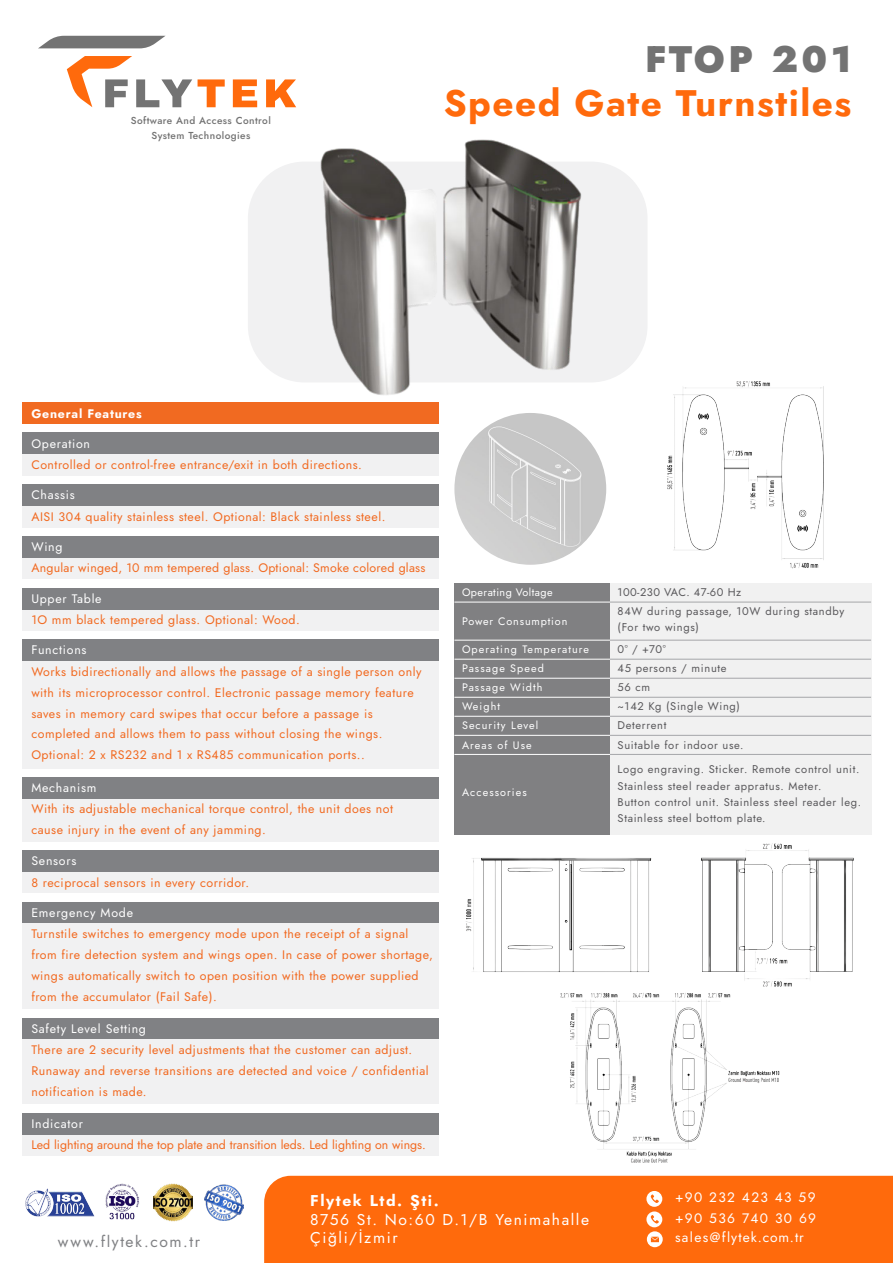
<style>
.page{position:relative;width:893px;height:1263px;background:#fff}
.page>*{position:absolute;margin:0;border:0;box-sizing:border-box;transform-origin:0 0}
.t1{font:700 36.9px "Jost";letter-spacing:.04em;color:#ff6a0c}
.t2{font:900 36.9px "Jost";letter-spacing:.1em;color:#737373}
.t3{font:15.6px/18.8px "Jost";letter-spacing:.1em;color:#fff}
.t4{font:15.6px "Jost";letter-spacing:.1em;color:#808184}
.t5{font:700 15.6px "Jost";letter-spacing:.1em;color:#fff}
.t6{font:13.65px "Jost";letter-spacing:.1em;color:#fff}
.t7{font:12.3px/20.9px "Jost";letter-spacing:.04em;color:#f16a21}
.t8{font:12.3px "Jost";letter-spacing:.06em;color:#fff}
.t9{font:12.3px "Jost";color:#f16a21}
.t10{font:12.3px "Jost";letter-spacing:.02em;color:#f16a21}
.t11{font:700 12.3px "Jost";letter-spacing:.06em;color:#fff}
.t12{font:11.1px/19.2px "Jost";letter-spacing:.06em;color:#5a595c}
.t13{font:10.8px/19px "Jost";letter-spacing:.1em;color:#fff}
.t14{font:10.8px "Jost";letter-spacing:.04em;color:#fff}
.t15{font:10.8px "Jost";letter-spacing:.08em;color:#fff}
.t16{font:500 10.05px/15.1px "Jost";letter-spacing:.04em;color:#737373;text-align:center}
</style>
<div class="page">
<div style="left:264px;top:1176px;width:629px;height:87px;background:#ff6a0c"></div>
<svg style="left:647px;top:1231px;width:16px;height:16px"></svg>
<svg style="left:651px;top:1237px;width:8px;height:5px"></svg>
<svg style="left:646px;top:1211px;width:16px;height:16px"></svg>
<svg style="left:651px;top:1215px;width:8px;height:8px"></svg>
<svg style="left:646px;top:1191px;width:16px;height:16px"></svg>
<svg style="left:651px;top:1194px;width:8px;height:9px"></svg>
<img style="left:204px;top:1184px;width:40px;height:37px">
<img style="left:154px;top:1183px;width:39px;height:39px">
<img style="left:25px;top:1188px;width:70px;height:29px">
<img style="left:105px;top:1183px;width:34px;height:36px">
<div style="left:22px;top:506px;width:417px;height:21px;background:#f1f1f2"></div>
<div style="left:22px;top:433px;width:417px;height:21px;background:#808184"></div>
<div style="left:22px;top:402px;width:417px;height:22px;background:#f16a21"></div>
<div style="left:22px;top:454px;width:417px;height:22px;background:#f1f1f2"></div>
<div style="left:22px;top:484px;width:417px;height:22px;background:#808184"></div>
<div style="left:22px;top:609px;width:417px;height:22px;background:#f1f1f2"></div>
<div style="left:22px;top:588px;width:417px;height:21px;background:#808184"></div>
<div style="left:22px;top:872px;width:417px;height:21px;background:#f1f1f2"></div>
<div style="left:22px;top:850px;width:417px;height:22px;background:#808184"></div>
<div style="left:22px;top:1134px;width:417px;height:22px;background:#f1f1f2"></div>
<div style="left:22px;top:1113px;width:417px;height:21px;background:#808184"></div>
<div style="left:22px;top:558px;width:417px;height:21px;background:#f1f1f2"></div>
<div style="left:22px;top:536px;width:417px;height:22px;background:#808184"></div>
<div style="left:22px;top:639px;width:417px;height:22px;background:#808184"></div>
<div style="left:22px;top:661px;width:417px;height:107px;background:#f1f1f2"></div>
<div style="left:22px;top:902px;width:417px;height:21px;background:#808184"></div>
<div style="left:22px;top:923px;width:417px;height:86px;background:#f1f1f2"></div>
<div style="left:22px;top:1018px;width:417px;height:21px;background:#808184"></div>
<div style="left:22px;top:1039px;width:417px;height:65px;background:#f1f1f2"></div>
<div style="left:22px;top:777px;width:417px;height:22px;background:#808184"></div>
<div style="left:22px;top:799px;width:417px;height:43px;background:#f1f1f2"></div>
<div style="left:248px;top:162px;width:399px;height:220px;background:#f1f1f2;border-radius:57px"></div>
<div style="left:610px;top:583px;width:261px;height:252px;background:#f1f1f1"></div>
<hr style="left:610px;top:640px;width:261px;height:1px;background:#a5a6a9">
<hr style="left:610px;top:659px;width:261px;height:1px;background:#a5a6a9">
<hr style="left:610px;top:678px;width:261px;height:1px;background:#a5a6a9">
<hr style="left:610px;top:697px;width:261px;height:1px;background:#a5a6a9">
<hr style="left:610px;top:716px;width:261px;height:1px;background:#a5a6a9">
<hr style="left:610px;top:735px;width:261px;height:1px;background:#a5a6a9">
<hr style="left:610px;top:754px;width:261px;height:1px;background:#a5a6a9">
<hr style="left:610px;top:602px;width:261px;height:1px;background:#a5a6a9">
<div style="left:454px;top:583px;width:156px;height:252px;background:#808082"></div>
<hr style="left:454px;top:602px;width:156px;height:1px;background:#fff">
<hr style="left:454px;top:640px;width:156px;height:1px;background:#fff">
<hr style="left:454px;top:659px;width:156px;height:1px;background:#fff">
<hr style="left:454px;top:678px;width:156px;height:1px;background:#fff">
<hr style="left:454px;top:697px;width:156px;height:1px;background:#fff">
<hr style="left:454px;top:716px;width:156px;height:1px;background:#fff">
<hr style="left:454px;top:735px;width:156px;height:1px;background:#fff">
<hr style="left:454px;top:754px;width:156px;height:1px;background:#fff">
<img style="left:320px;top:139px;width:262px;height:256px">
<img style="left:466px;top:825px;width:406px;height:162px">
<img style="left:560px;top:993px;width:220px;height:170px">
<img style="left:667px;top:381px;width:157px;height:188px">
<img style="left:454px;top:413px;width:152px;height:152px;border-radius:76px">
<svg style="left:38px;top:36px;width:127px;height:12px;background:#868686"></svg>
<svg style="left:67px;top:56px;width:125px;height:51px"></svg>
<svg style="left:198px;top:79px;width:27px;height:28px"></svg>
<svg style="left:233px;top:79px;width:24px;height:28px"></svg>
<svg style="left:266px;top:79px;width:30px;height:28px"></svg>
<p class="t16" style="left:131px;top:113px;width:141px">Software And Access Control<br>System Technologies</p>
<h1 class="t2" style="left:645px;top:34px;width:208px">FTOP 201</h1>
<h1 class="t1" style="left:444px;top:78px;width:409px">Speed Gate Turnstiles</h1>
<p class="t11" style="left:31px;top:406px;width:112px">General Features</p>
<p class="t8" style="left:31px;top:435px;width:60px">Operation</p>
<p class="t7" style="left:31px;top:454px;width:332px">Controlled or control-free entrance/exit in both directions.</p>
<p class="t8" style="left:31px;top:486px;width:45px">Chassis</p>
<p class="t7" style="left:31px;top:506px;width:356px">AISI 304 quality stainless steel. Optional: Black stainless steel.</p>
<p class="t8" style="left:31px;top:538px;width:33px">Wing</p>
<p class="t10" style="left:31px;top:560px;width:396px">Angular winged, 10 mm tempered glass. Optional: Smoke colored glass</p>
<p class="t8" style="left:31px;top:590px;width:72px">Upper Table</p>
<p class="t7" style="left:31px;top:609px;width:270px">1O mm black tempered glass. Optional: Wood.</p>
<p class="t8" style="left:31px;top:642px;width:57px">Functions</p>
<p class="t7" style="left:31px;top:661px;width:392px">Works bidirectionally and allows the passage of a single person only with its microprocessor control. Electronic passage memory feature saves in memory card swipes that occur before a passage is completed and allows them to pass without closing the wings.<br>Optional: 2 x RS232 and 1 x RS485 communication ports..</p>
<p class="t8" style="left:31px;top:779px;width:67px">Mechanism</p>
<p class="t7" style="left:31px;top:799px;width:363px">With its adjustable mechanical torque control, the unit does not cause injury in the event of any jamming.</p>
<p class="t8" style="left:31px;top:852px;width:47px">Sensors</p>
<p class="t7" style="left:31px;top:872px;width:219px">8 reciprocal sensors in every corridor.</p>
<p class="t8" style="left:31px;top:904px;width:103px">Emergency Mode</p>
<p class="t7" style="left:31px;top:923px;width:403px">Turnstile switches to emergency mode upon the receipt of a signal from fire detection system and wings open. In case of power shortage, wings automatically switch to open position with the power supplied from the accumulator (Fail Safe).</p>
<p class="t8" style="left:31px;top:1020px;width:116px">Safety Level Setting</p>
<p class="t7" style="left:31px;top:1040px;width:399px">There are 2 security level adjustments that the customer can adjust.<br>Runaway and reverse transitions are detected and voice / confidential notification is made.</p>
<p class="t8" style="left:31px;top:1115px;width:53px">Indicator</p>
<p class="t9" style="left:31px;top:1136px;width:396px">Led lighting around the top plate and transition leds. Led lighting on wings.</p>
<p class="t14" style="left:462px;top:585px;width:92px">Operating Voltage</p>
<p class="t15" style="left:462px;top:614px;width:107px">Power Consumption</p>
<p class="t13" style="left:462px;top:640px;width:129px">Operating Temperature<br>Passage Speed</p>
<p class="t13" style="left:462px;top:697px;width:40px">Weight</p>
<p class="t13" style="left:462px;top:678px;width:82px">Passage Width</p>
<p class="t13" style="left:462px;top:716px;width:78px;line-height:20px">Security Level<br>Areas of Use</p>
<p class="t13" style="left:462px;top:782px;width:66px">Accessories</p>
<p class="t12" style="left:618px;top:583px;width:228px">100-230 VAC. 47-60 Hz<br>84W during passage, 10W during standby</p>
<p class="t12" style="left:618px;top:618px;width:83px">(For two wings)</p>
<p class="t12" style="left:618px;top:640px;width:50px">0° / +70°</p>
<p class="t12" style="left:618px;top:659px;width:127px">45 persons / minute<br>56 cm<br>~142 Kg (Single Wing)<br>Deterrent<br>Suitable for indoor use.</p>
<p class="t12" style="left:618px;top:761px;width:245px;line-height:16.4px">Logo engraving. Sticker. Remote control unit.<br>Stainless steel reader appratus. Meter.<br>Button control unit. Stainless steel reader leg.<br>Stainless steel bottom plate.</p>
<p class="t6" style="left:675px;top:1188px;width:142px">+90 232 423 43 59</p>
<p class="t5" style="left:310px;top:1190px;width:130px">Flytek Ltd. Şti.</p>
<p class="t3" style="left:310px;top:1210px;width:280px">8756 St. No:60 D.1/B Yenimahalle<br>Çiğli/İzmir</p>
<p class="t6" style="left:675px;top:1209px;width:143px">+90 536 740 30 69</p>
<p class="t4" style="left:58px;top:1231px;width:144px">www.flytek.com.tr</p>
<p class="t6" style="left:675px;top:1228px;width:130px">sales@flytek.com.tr</p>
</div>
